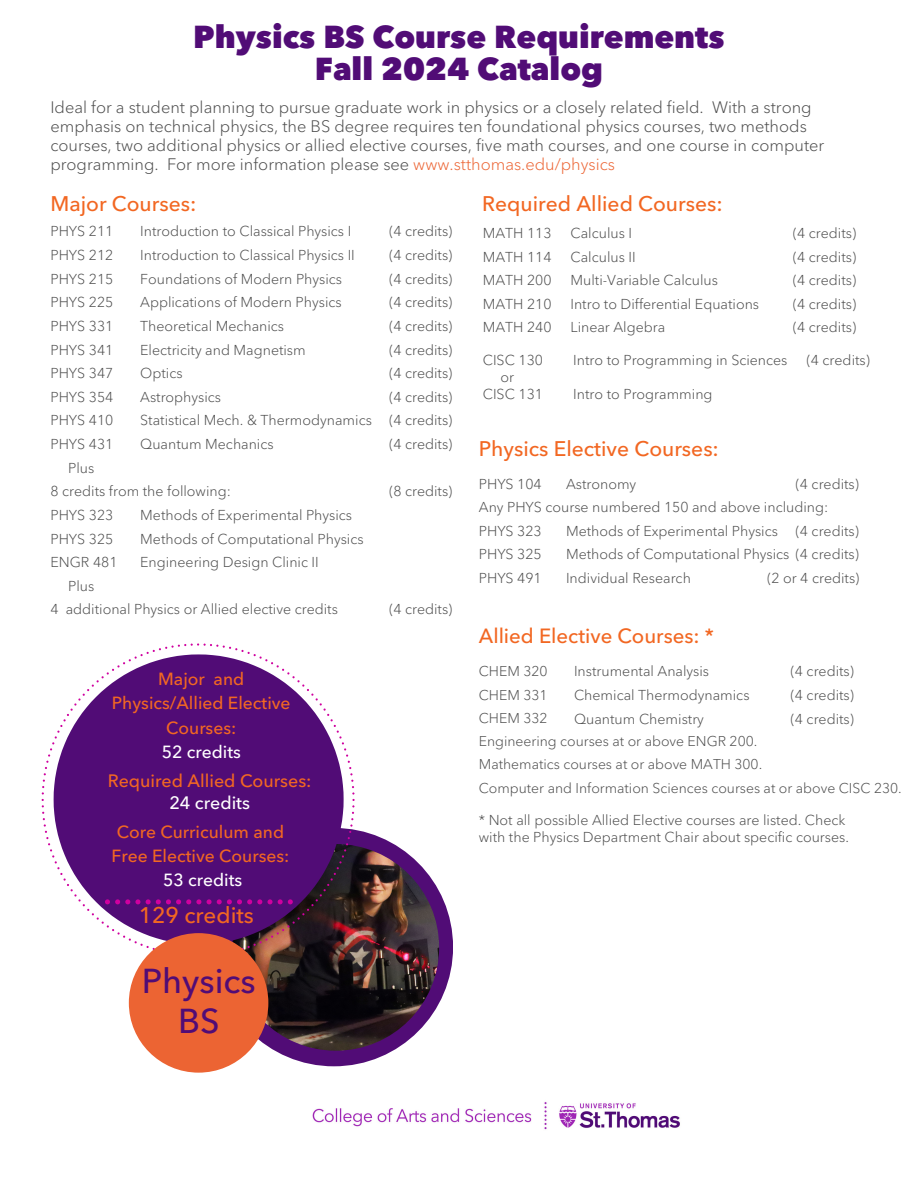
<style>
.page{position:relative;width:918px;height:1188px;background:#fff}
.page>*{position:absolute;margin:0;border:0;box-sizing:border-box;transform-origin:0 0}
.t1{font:500 34.2px/40.3px "Avenir Next LT Pro";color:#510c76;text-align:center}
.t2{font:800 31.5px/32.7px "Avenir Next LT Pro";color:#510c76;text-align:center}
.t3{font:500 22.5px "Avenir Next LT Pro";color:#f26722}
.t4{font:500 21px "Avenir Next LT Pro";color:#f26722}
.t5{font:500 20.4px "Avenir Next LT Pro";color:#f26722}
.t6{font:500 17.85px/23px "Avenir Next LT Pro";color:#f26722;text-align:center}
.t7{font:500 17.4px/24.3px "Avenir Next LT Pro";color:#f26722;text-align:center}
.t8{font:300 16.5px/19.2px "Avenir Next LT Pro";color:#4c4c4c}
.t9{font:300 14.25px/23.7px "Avenir Next LT Pro";color:#4c4c4c;text-align:justify}
.t10{font:300 14.1px "Avenir Next LT Pro";color:#4c4c4c}
.s1{color:#ec6433}
.s2{color:#fff}
</style>
<div class="page">
<img style="left:312px;top:1102px;width:368px;height:28px">
<div style="left:215px;top:828px;width:238px;height:238px;background:#510c76;border-radius:50%"></div>
<img style="left:232px;top:844px;width:207px;height:207px;border-radius:50%">
<svg style="left:42px;top:643px;width:312px;height:313px"></svg>
<svg style="left:54px;top:654px;width:290px;height:290px;fill:#510c76"></svg>
<svg style="left:105px;top:899px;width:35px;height:5px"></svg>
<svg style="left:146px;top:899px;width:55px;height:5px"></svg>
<svg style="left:207px;top:899px;width:86px;height:5px"></svg>
<div style="left:129px;top:933px;width:139px;height:140px;background:#ec6433;border-radius:50%"></div>
<p class="t2" style="left:193px;top:23px;width:533px">Physics BS Course Requirements<br>Fall 2024 Catalog</p>
<p class="t8" style="left:50px;top:97px;width:775px">Ideal for a student planning to pursue graduate work in physics or a closely related field. With a strong emphasis on technical physics, the BS degree requires ten foundational physics courses, two methods courses, two additional physics or allied elective courses, five math courses, and one course in computer programming. For more information please see <span class="s1">www.stthomas.edu/physics</span></p>
<p class="t4" style="left:50px;top:195px;width:147px">Major Courses:</p>
<p class="t9" style="left:50px;top:219px;width:64px">PHYS 211</p>
<p class="t9" style="left:50px;top:243px;width:64px">PHYS 212</p>
<p class="t9" style="left:50px;top:267px;width:64px">PHYS 215</p>
<p class="t9" style="left:50px;top:290px;width:64px">PHYS 225</p>
<p class="t9" style="left:50px;top:314px;width:64px">PHYS 331</p>
<p class="t9" style="left:50px;top:338px;width:64px">PHYS 341</p>
<p class="t9" style="left:50px;top:361px;width:64px">PHYS 347</p>
<p class="t9" style="left:50px;top:385px;width:64px">PHYS 354</p>
<p class="t9" style="left:50px;top:408px;width:64px">PHYS 410</p>
<p class="t9" style="left:50px;top:432px;width:64px">PHYS 431</p>
<p class="t9" style="left:68px;top:456px;width:28px">Plus</p>
<p class="t9" style="left:50px;top:479px;width:182px">8 credits from the following:</p>
<p class="t9" style="left:50px;top:503px;width:64px">PHYS 323</p>
<p class="t9" style="left:50px;top:527px;width:64px">PHYS 325</p>
<p class="t9" style="left:50px;top:550px;width:69px">ENGR 481</p>
<p class="t9" style="left:68px;top:574px;width:28px">Plus</p>
<p class="t9" style="left:50px;top:597px;width:289px">4 additional Physics or Allied elective credits</p>
<p class="t9" style="left:140px;top:219px;width:213px">Introduction to Classical Physics I</p>
<p class="t9" style="left:140px;top:243px;width:216px">Introduction to Classical Physics II</p>
<p class="t9" style="left:140px;top:267px;width:203px">Foundations of Modern Physics</p>
<p class="t9" style="left:140px;top:290px;width:203px">Applications of Modern Physics</p>
<p class="t9" style="left:140px;top:314px;width:145px">Theoretical Mechanics</p>
<p class="t9" style="left:140px;top:338px;width:167px">Electricity and Magnetism</p>
<p class="t9" style="left:140px;top:361px;width:44px">Optics</p>
<h6 class="t9" style="left:140px;top:385px;width:82px">Astrophysics</h6>
<p class="t9" style="left:140px;top:408px;width:233px">Statistical Mech. &amp; Thermodynamics</p>
<p class="t9" style="left:140px;top:432px;width:135px">Quantum Mechanics</p>
<p class="t9" style="left:140px;top:503px;width:213px">Methods of Experimental Physics</p>
<p class="t9" style="left:140px;top:527px;width:225px">Methods of Computational Physics</p>
<p class="t9" style="left:140px;top:550px;width:180px">Engineering Design Clinic II</p>
<p class="t9" style="left:389px;top:219px;width:65px">(4 credits)</p>
<p class="t9" style="left:389px;top:243px;width:65px">(4 credits)</p>
<p class="t9" style="left:389px;top:267px;width:65px">(4 credits)</p>
<p class="t9" style="left:389px;top:290px;width:65px">(4 credits)</p>
<p class="t9" style="left:389px;top:314px;width:65px">(4 credits)</p>
<p class="t9" style="left:389px;top:338px;width:65px">(4 credits)</p>
<p class="t9" style="left:389px;top:361px;width:65px">(4 credits)</p>
<p class="t9" style="left:389px;top:385px;width:65px">(4 credits)</p>
<p class="t9" style="left:389px;top:408px;width:65px">(4 credits)</p>
<p class="t9" style="left:389px;top:432px;width:65px">(4 credits)</p>
<p class="t9" style="left:389px;top:479px;width:65px">(8 credits)</p>
<p class="t9" style="left:389px;top:597px;width:65px">(4 credits)</p>
<h3 class="t7" style="left:112px;top:669px;width:180px">Major and<br>Physics/Allied Elective<br>Courses:<br><span class="s2">52 credits</span></h3>
<p class="t6" style="left:108px;top:771px;width:205px">Required Allied Courses:<br><span class="s2">24 credits</span></p>
<p class="t7" style="left:112px;top:821px;width:179px">Core Curriculum and<br>Free Elective Courses:<br><span class="s2">53 credits</span></p>
<h3 class="t3" style="left:139px;top:906px;width:117px">129 credits</h3>
<p class="t1" style="left:142px;top:964px;width:115px">Physics<br>BS</p>
<p class="t4" style="left:482px;top:195px;width:242px">Required Allied Courses:</p>
<p class="t9" style="left:483px;top:221px;width:70px">MATH 113<br>MATH 114<br>MATH 200<br>MATH 210<br>MATH 240</p>
<p class="t9" style="left:571px;top:221px;width:63px">Calculus I</p>
<p class="t9" style="left:571px;top:245px;width:67px">Calculus II</p>
<p class="t9" style="left:571px;top:268px;width:149px">Multi-Variable Calculus</p>
<p class="t9" style="left:571px;top:292px;width:190px">Intro to Differential Equations</p>
<p class="t9" style="left:571px;top:315px;width:96px">Linear Algebra</p>
<p class="t9" style="left:793px;top:221px;width:65px">(4 credits)</p>
<p class="t9" style="left:793px;top:245px;width:65px">(4 credits)</p>
<p class="t9" style="left:793px;top:268px;width:65px">(4 credits)</p>
<p class="t9" style="left:793px;top:292px;width:65px">(4 credits)</p>
<p class="t9" style="left:793px;top:315px;width:65px">(4 credits)</p>
<p class="t9" style="left:483px;top:348px;width:62px">CISC 130</p>
<h4 class="t9" style="left:501px;top:365px;width:15px">or</h4>
<h4 class="t9" style="left:483px;top:382px;width:62px">CISC 131</h4>
<h4 class="t9" style="left:573px;top:348px;width:216px">Intro to Programming in Sciences</h4>
<p class="t9" style="left:573px;top:382px;width:141px">Intro to Programming</p>
<p class="t9" style="left:807px;top:348px;width:65px">(4 credits)</p>
<p class="t4" style="left:479px;top:440px;width:242px">Physics Elective Courses:</p>
<p class="t9" style="left:479px;top:472px;width:64px">PHYS 104</p>
<p class="t9" style="left:479px;top:495px;width:351px">Any PHYS course numbered 150 and above including:</p>
<p class="t9" style="left:479px;top:519px;width:64px">PHYS 323</p>
<p class="t9" style="left:479px;top:542px;width:64px">PHYS 325</p>
<p class="t9" style="left:479px;top:566px;width:64px">PHYS 491</p>
<p class="t9" style="left:796px;top:472px;width:65px">(4 credits)</p>
<p class="t9" style="left:796px;top:519px;width:65px">(4 credits)</p>
<p class="t9" style="left:566px;top:542px;width:295px">Methods of Computational Physics (4 credits)</p>
<p class="t9" style="left:767px;top:566px;width:94px">(2 or 4 credits)</p>
<p class="t9" style="left:566px;top:472px;width:72px">Astronomy</p>
<p class="t9" style="left:566px;top:519px;width:213px">Methods of Experimental Physics</p>
<p class="t9" style="left:566px;top:566px;width:126px">Individual Research</p>
<h1 class="t5" style="left:479px;top:628px;width:237px">Allied Elective Courses: *</h1>
<h3 class="t10" style="left:479px;top:663px;width:70px">CHEM 320</h3>
<p class="t10" style="left:479px;top:686px;width:70px">CHEM 331</p>
<p class="t10" style="left:479px;top:709px;width:70px">CHEM 332</p>
<p class="t10" style="left:479px;top:732px;width:280px">Engineering courses at or above ENGR 200.</p>
<p class="t10" style="left:479px;top:756px;width:285px">Mathematics courses at or above MATH 300.</p>
<p class="t10" style="left:479px;top:779px;width:424px">Computer and Information Sciences courses at or above CISC 230.</p>
<p class="t9" style="left:574px;top:659px;width:137px">Instrumental Analysis</p>
<p class="t9" style="left:574px;top:683px;width:177px">Chemical Thermodynamics</p>
<p class="t9" style="left:574px;top:707px;width:131px">Quantum Chemistry</p>
<p class="t9" style="left:791px;top:659px;width:65px">(4 credits)</p>
<p class="t9" style="left:791px;top:683px;width:65px">(4 credits)</p>
<p class="t9" style="left:791px;top:707px;width:65px">(4 credits)</p>
<p class="t9" style="left:479px;top:808px;width:368px">* Not all possible Allied Elective courses are listed. Check</p>
<p class="t9" style="left:479px;top:825px;width:372px">with the Physics Department Chair about specific courses.</p>
</div>
